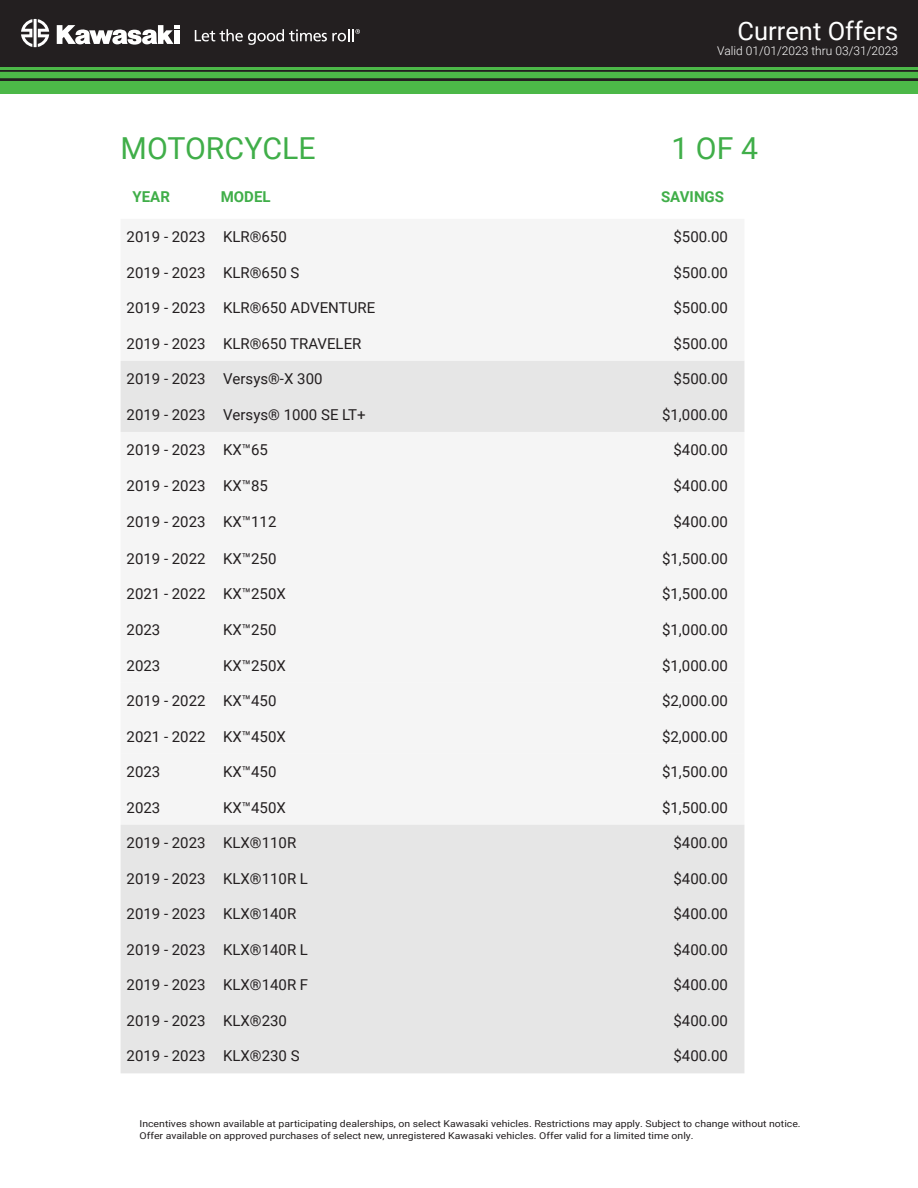
<style>
.page{position:relative;width:918px;height:1188px;background:#fff}
.page>*{position:absolute;margin:0;border:0;box-sizing:border-box;transform-origin:0 0}
.t1{font:30.3px "Roboto";color:#40ae49}
.t2{font:25.5px "Roboto";color:#fff}
.t3{font:15px "Roboto";color:#231f20}
.t4{font:700 15px "Roboto";color:#40ae49}
.t5{font:300 12px "Roboto";color:#fff}
.t6{font:9.45px/12.6px "Roboto";color:#231f20;scale:1.11 1}
</style>
<div class="page">
<div style="left:0;top:67px;width:918px;height:27px;background:linear-gradient(to right,#272c24,#262c23)"></div>
<div style="left:0;top:72px;width:918px;height:6px;background:#4cb848"></div>
<div style="left:0;top:81px;width:918px;height:13px;background:#4cb848"></div>
<hr style="left:0;top:67px;width:918px;height:3px;background:#4cb848">
<div style="left:0;top:0;width:918px;height:67px;background:#231f20"></div>
<svg style="left:57px;top:25px;width:123px;height:20px"></svg>
<svg style="left:21px;top:19px;width:28px;height:28px"></svg>
<svg style="left:195px;top:29px;width:165px;height:16px"></svg>
<svg style="left:121px;top:361px;width:623px;height:712px;fill:#f5f5f5"></svg>
<div style="left:121px;top:683px;width:623px;height:71px;background:#f5f5f5"></div>
<h2 class="t2" style="left:738px;top:13px;width:162px">Current Offers</h2>
<h1 class="t1" style="left:121px;top:127px;width:197px">MOTORCYCLE</h1>
<p class="t5" style="left:717px;top:43px;width:182px">Valid 01/01/2023 thru 03/31/2023</p>
<h1 class="t1" style="left:671px;top:127px;width:88px">1 OF 4</h1>
<p class="t4" style="left:133px;top:186px;width:39px">YEAR</p>
<p class="t4" style="left:221px;top:186px;width:51px">MODEL</p>
<p class="t4" style="left:661px;top:186px;width:64px">SAVINGS</p>
<p class="t3" style="left:127px;top:226px;width:81px">2019 - 2023</p>
<p class="t3" style="left:223px;top:226px;width:65px">KLR®650</p>
<p class="t3" style="left:673px;top:226px;width:56px">$500.00</p>
<p class="t3" style="left:127px;top:262px;width:81px">2019 - 2023</p>
<p class="t3" style="left:223px;top:262px;width:78px">KLR®650 S</p>
<p class="t3" style="left:673px;top:262px;width:56px">$500.00</p>
<p class="t3" style="left:127px;top:297px;width:81px">2019 - 2023</p>
<p class="t3" style="left:223px;top:297px;width:154px">KLR®650 ADVENTURE</p>
<p class="t3" style="left:673px;top:297px;width:56px">$500.00</p>
<p class="t3" style="left:127px;top:333px;width:81px">2019 - 2023</p>
<p class="t3" style="left:223px;top:333px;width:140px">KLR®650 TRAVELER</p>
<p class="t3" style="left:673px;top:333px;width:56px">$500.00</p>
<p class="t3" style="left:127px;top:368px;width:81px">2019 - 2023</p>
<p class="t3" style="left:223px;top:368px;width:101px">Versys®-X 300</p>
<p class="t3" style="left:673px;top:368px;width:56px">$500.00</p>
<p class="t3" style="left:127px;top:404px;width:81px">2019 - 2023</p>
<p class="t3" style="left:223px;top:404px;width:144px">Versys® 1000 SE LT+</p>
<p class="t3" style="left:662px;top:404px;width:67px">$1,000.00</p>
<p class="t3" style="left:127px;top:439px;width:81px">2019 - 2023</p>
<p class="t3" style="left:223px;top:439px;width:47px">KX™65</p>
<p class="t3" style="left:673px;top:439px;width:56px">$400.00</p>
<p class="t3" style="left:127px;top:475px;width:81px">2019 - 2023</p>
<p class="t3" style="left:223px;top:475px;width:47px">KX™85</p>
<p class="t3" style="left:673px;top:475px;width:56px">$400.00</p>
<p class="t3" style="left:127px;top:512px;width:81px">2019 - 2023</p>
<p class="t3" style="left:223px;top:512px;width:55px">KX™112</p>
<p class="t3" style="left:673px;top:512px;width:56px">$400.00</p>
<p class="t3" style="left:127px;top:548px;width:81px">2019 - 2022</p>
<p class="t3" style="left:223px;top:548px;width:55px">KX™250</p>
<p class="t3" style="left:662px;top:548px;width:67px">$1,500.00</p>
<p class="t3" style="left:127px;top:584px;width:81px">2021 - 2022</p>
<p class="t3" style="left:223px;top:584px;width:64px">KX™250X</p>
<p class="t3" style="left:662px;top:584px;width:67px">$1,500.00</p>
<p class="t3" style="left:127px;top:619px;width:35px">2023</p>
<p class="t3" style="left:223px;top:619px;width:55px">KX™250</p>
<p class="t3" style="left:662px;top:619px;width:67px">$1,000.00</p>
<p class="t3" style="left:127px;top:655px;width:35px">2023</p>
<p class="t3" style="left:223px;top:655px;width:64px">KX™250X</p>
<p class="t3" style="left:662px;top:655px;width:67px">$1,000.00</p>
<p class="t3" style="left:127px;top:690px;width:81px">2019 - 2022</p>
<p class="t3" style="left:223px;top:690px;width:55px">KX™450</p>
<p class="t3" style="left:662px;top:690px;width:67px">$2,000.00</p>
<p class="t3" style="left:127px;top:726px;width:81px">2021 - 2022</p>
<p class="t3" style="left:223px;top:726px;width:64px">KX™450X</p>
<p class="t3" style="left:662px;top:726px;width:67px">$2,000.00</p>
<p class="t3" style="left:127px;top:761px;width:35px">2023</p>
<p class="t3" style="left:223px;top:761px;width:55px">KX™450</p>
<p class="t3" style="left:662px;top:761px;width:67px">$1,500.00</p>
<p class="t3" style="left:127px;top:797px;width:35px">2023</p>
<p class="t3" style="left:223px;top:797px;width:64px">KX™450X</p>
<p class="t3" style="left:662px;top:797px;width:67px">$1,500.00</p>
<p class="t3" style="left:127px;top:832px;width:81px">2019 - 2023</p>
<p class="t3" style="left:223px;top:832px;width:75px">KLX®110R</p>
<p class="t3" style="left:673px;top:832px;width:56px">$400.00</p>
<p class="t3" style="left:127px;top:868px;width:81px">2019 - 2023</p>
<p class="t3" style="left:223px;top:868px;width:86px">KLX®110R L</p>
<p class="t3" style="left:673px;top:868px;width:56px">$400.00</p>
<p class="t3" style="left:127px;top:903px;width:81px">2019 - 2023</p>
<p class="t3" style="left:223px;top:903px;width:75px">KLX®140R</p>
<p class="t3" style="left:673px;top:903px;width:56px">$400.00</p>
<p class="t3" style="left:127px;top:939px;width:81px">2019 - 2023</p>
<p class="t3" style="left:223px;top:939px;width:86px">KLX®140R L</p>
<p class="t3" style="left:673px;top:939px;width:56px">$400.00</p>
<p class="t3" style="left:127px;top:974px;width:81px">2019 - 2023</p>
<p class="t3" style="left:223px;top:974px;width:87px">KLX®140R F</p>
<p class="t3" style="left:673px;top:974px;width:56px">$400.00</p>
<p class="t3" style="left:127px;top:1010px;width:81px">2019 - 2023</p>
<p class="t3" style="left:223px;top:1010px;width:65px">KLX®230</p>
<p class="t3" style="left:673px;top:1010px;width:56px">$400.00</p>
<p class="t3" style="left:127px;top:1045px;width:81px">2019 - 2023</p>
<p class="t3" style="left:223px;top:1045px;width:78px">KLX®230 S</p>
<p class="t3" style="left:673px;top:1045px;width:56px">$400.00</p>
<p class="t6" style="left:140px;top:1117px;width:597px">Incentives shown available at participating dealerships, on select Kawasaki vehicles. Restrictions may apply. Subject to change without notice.<br>Offer available on approved purchases of select new, unregistered Kawasaki vehicles. Offer valid for a limited time only.</p>
</div>
